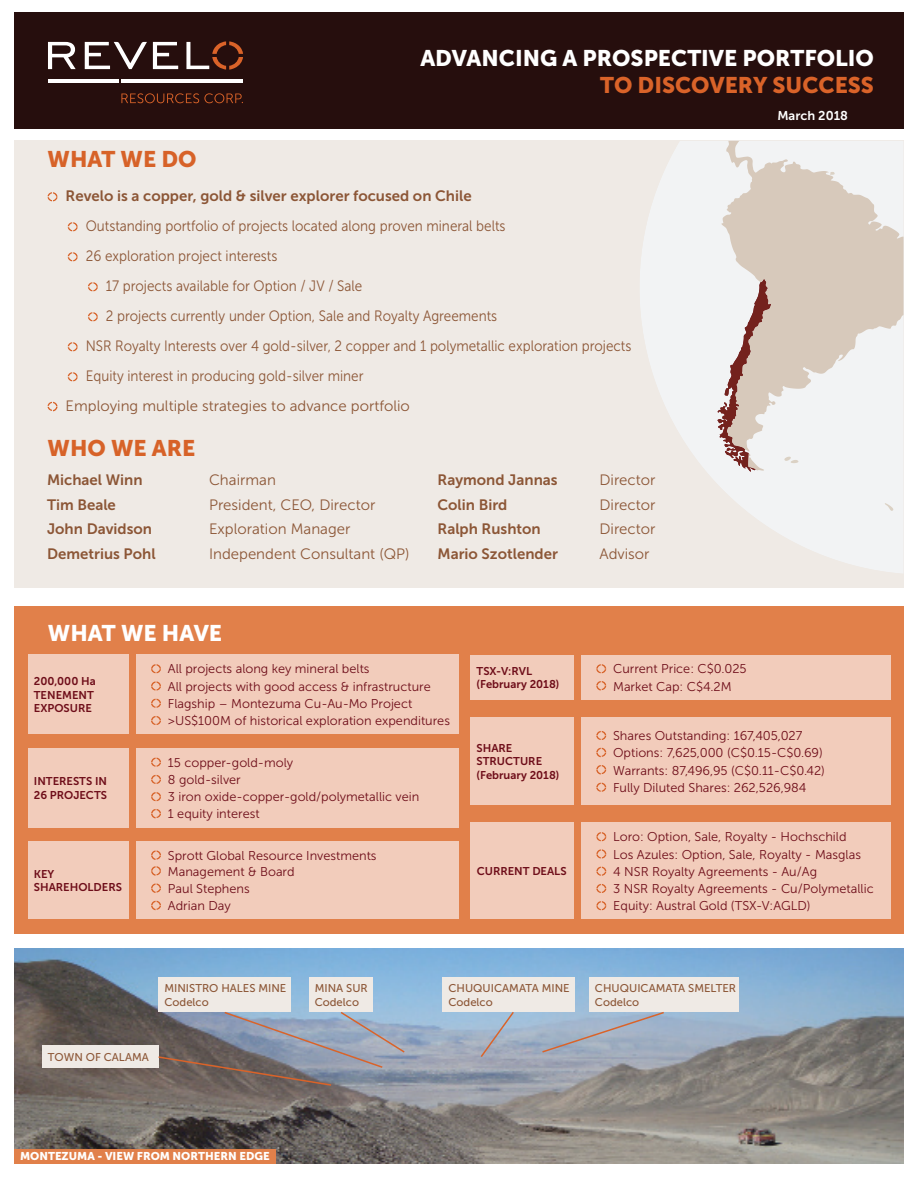
<style>
.page{position:relative;width:918px;height:1188px;background:#fff}
.page>*{position:absolute;margin:0;border:0;box-sizing:border-box;transform-origin:0 0}
.t1{font:22.5px "Museo Sans 900";color:#fff}
.t2{font:22.5px "Museo Sans 900";color:#da6329}
.t3{font:22.5px "Museo Sans 900";color:#d76228}
.t4{font:15px "Museo Sans 300";color:#8c5636;scale:.9 1}
.t5{font:15px "Museo Sans 300";color:#8c5636}
.t6{font:15px "Museo Sans 700";color:#8c5636}
.t7{font:12.75px/17.2px "Museo Sans 300";color:#6e0d19}
.t8{font:12.75px "Museo Sans 700";color:#fff}
.t9{font:11.25px/13.5px "Museo Sans 700";color:#6e0d19}
.t10{font:11.25px/13.5px "Museo Sans 500";color:#8c5636}
.t11{font:11.25px "Museo Sans 900";color:#fff}
</style>
<div class="page">
<img style="left:14px;top:948px;width:890px;height:215px">
<div style="left:14px;top:1149px;width:262px;height:14px;background:#e1804a"></div>
<div style="left:42px;top:1045px;width:116px;height:22px;background:#efeae5"></div>
<div style="left:158px;top:978px;width:133px;height:34px;background:#efeae5"></div>
<div style="left:309px;top:978px;width:64px;height:34px;background:#efeae5"></div>
<svg style="left:157px;top:1010px;width:249px;height:77px;background:#878a94"></svg>
<div style="left:442px;top:978px;width:133px;height:34px;background:#efeae5"></div>
<svg style="left:479px;top:1012px;width:36px;height:47px;background:#a5b1c2"></svg>
<div style="left:589px;top:978px;width:150px;height:34px;background:#efeae5"></div>
<svg style="left:541px;top:1011px;width:125px;height:43px;background:#a3b0c2"></svg>
<div style="left:14px;top:13px;width:890px;height:116px;background:#260e0d"></div>
<hr style="left:121px;top:80px;width:122px;height:3px;background:#fff">
<hr style="left:48px;top:80px;width:70px;height:3px;background:#fff">
<svg style="left:48px;top:42px;width:28px;height:27px"></svg>
<svg style="left:153px;top:42px;width:25px;height:27px"></svg>
<svg style="left:186px;top:41px;width:57px;height:29px"></svg>
<svg style="left:121px;top:93px;width:122px;height:10px"></svg>
<svg style="left:85px;top:42px;width:62px;height:27px"></svg>
<div style="left:14px;top:141px;width:890px;height:447px;background:#efeae5"></div>
<svg style="left:640px;top:141px;width:263px;height:432px;fill:#f2f3f4"></svg>
<svg style="left:885px;top:503px;width:8px;height:8px"></svg>
<svg style="left:711px;top:141px;width:193px;height:330px"></svg>
<svg style="left:717px;top:279px;width:54px;height:193px"></svg>
<svg style="left:48px;top:192px;width:10px;height:9px"></svg>
<svg style="left:68px;top:222px;width:10px;height:9px"></svg>
<svg style="left:68px;top:252px;width:10px;height:9px"></svg>
<svg style="left:88px;top:282px;width:10px;height:9px"></svg>
<svg style="left:88px;top:312px;width:10px;height:9px"></svg>
<svg style="left:68px;top:342px;width:10px;height:9px"></svg>
<svg style="left:68px;top:372px;width:10px;height:9px"></svg>
<svg style="left:48px;top:402px;width:10px;height:9px"></svg>
<div style="left:14px;top:606px;width:890px;height:327px;background:#e1804a"></div>
<div style="left:471px;top:823px;width:103px;height:96px;background:#f2ccbb"></div>
<div style="left:581px;top:823px;width:310px;height:96px;background:#f2ccbb"></div>
<svg style="left:596px;top:832px;width:10px;height:9px"></svg>
<svg style="left:596px;top:849px;width:10px;height:10px"></svg>
<svg style="left:596px;top:867px;width:10px;height:9px"></svg>
<svg style="left:596px;top:884px;width:10px;height:9px"></svg>
<svg style="left:596px;top:901px;width:10px;height:9px"></svg>
<div style="left:136px;top:748px;width:323px;height:79px;background:#f2ccbb"></div>
<svg style="left:151px;top:758px;width:10px;height:9px"></svg>
<svg style="left:151px;top:775px;width:10px;height:9px"></svg>
<svg style="left:151px;top:792px;width:10px;height:9px"></svg>
<svg style="left:151px;top:809px;width:10px;height:9px"></svg>
<div style="left:28px;top:748px;width:100px;height:79px;background:#f2ccbb"></div>
<div style="left:28px;top:841px;width:100px;height:78px;background:#f2ccbb"></div>
<div style="left:136px;top:841px;width:323px;height:78px;background:#f2ccbb"></div>
<svg style="left:151px;top:850px;width:10px;height:10px"></svg>
<svg style="left:151px;top:866px;width:10px;height:10px"></svg>
<svg style="left:151px;top:883px;width:10px;height:10px"></svg>
<svg style="left:151px;top:901px;width:10px;height:9px"></svg>
<div style="left:28px;top:655px;width:100px;height:79px;background:#f2ccbb"></div>
<div style="left:136px;top:655px;width:323px;height:79px;background:#f2ccbb"></div>
<svg style="left:151px;top:664px;width:10px;height:9px"></svg>
<svg style="left:151px;top:681px;width:10px;height:10px"></svg>
<svg style="left:151px;top:699px;width:10px;height:9px"></svg>
<svg style="left:151px;top:716px;width:10px;height:9px"></svg>
<div style="left:471px;top:655px;width:103px;height:45px;background:#f2ccbb"></div>
<div style="left:581px;top:655px;width:310px;height:45px;background:#f2ccbb"></div>
<svg style="left:596px;top:664px;width:10px;height:9px"></svg>
<svg style="left:596px;top:681px;width:10px;height:10px"></svg>
<div style="left:471px;top:717px;width:103px;height:88px;background:#f2ccbb"></div>
<div style="left:581px;top:717px;width:310px;height:88px;background:#f2ccbb"></div>
<svg style="left:596px;top:731px;width:10px;height:9px"></svg>
<svg style="left:596px;top:748px;width:10px;height:9px"></svg>
<svg style="left:596px;top:765px;width:10px;height:10px"></svg>
<svg style="left:596px;top:783px;width:10px;height:9px"></svg>
<h1 class="t1" style="left:420px;top:45px;width:455px">ADVANCING A PROSPECTIVE PORTFOLIO</h1>
<h1 class="t2" style="left:600px;top:72px;width:275px">TO DISCOVERY SUCCESS</h1>
<p class="t8" style="left:777px;top:109px;width:72px">March 2018</p>
<h1 class="t3" style="left:48px;top:146px;width:151px">WHAT WE DO</h1>
<p class="t6" style="left:66px;top:188px;width:408px">Revelo is a copper, gold &amp; silver explorer focused on Chile</p>
<p class="t4" style="left:86px;top:218px;width:468px">Outstanding portfolio of projects located along proven mineral belts</p>
<p class="t4" style="left:86px;top:248px;width:214px">26 exploration project interests</p>
<p class="t4" style="left:106px;top:278px;width:286px">17 projects available for Option / JV / Sale</p>
<p class="t4" style="left:106px;top:308px;width:436px">2 projects currently under Option, Sale and Royalty Agreements</p>
<p class="t4" style="left:86px;top:338px;width:608px">NSR Royalty Interests over 4 gold-silver, 2 copper and 1 polymetallic exploration projects</p>
<p class="t4" style="left:86px;top:368px;width:310px">Equity interest in producing gold-silver miner</p>
<p class="t5" style="left:66px;top:398px;width:346px">Employing multiple strategies to advance portfolio</p>
<h1 class="t3" style="left:48px;top:435px;width:149px">WHO WE ARE</h1>
<p class="t6" style="left:47px;top:471px;width:97px">Michael Winn</p>
<p class="t5" style="left:209px;top:472px;width:68px">Chairman</p>
<p class="t6" style="left:47px;top:496px;width:70px">Tim Beale</p>
<p class="t5" style="left:209px;top:496px;width:168px">President, CEO, Director</p>
<p class="t6" style="left:47px;top:521px;width:107px">John Davidson</p>
<p class="t5" style="left:209px;top:521px;width:143px">Exploration Manager</p>
<p class="t6" style="left:47px;top:546px;width:110px">Demetrius Pohl</p>
<p class="t5" style="left:209px;top:546px;width:202px">Independent Consultant (QP)</p>
<p class="t6" style="left:437px;top:471px;width:122px">Raymond Jannas</p>
<p class="t5" style="left:599px;top:472px;width:58px">Director</p>
<p class="t6" style="left:437px;top:496px;width:71px">Colin Bird</p>
<p class="t5" style="left:599px;top:496px;width:58px">Director</p>
<p class="t6" style="left:437px;top:521px;width:105px">Ralph Rushton</p>
<p class="t5" style="left:599px;top:521px;width:58px">Director</p>
<p class="t6" style="left:437px;top:546px;width:122px">Mario Szotlender</p>
<p class="t5" style="left:599px;top:546px;width:52px">Advisor</p>
<h1 class="t1" style="left:48px;top:620px;width:176px">WHAT WE HAVE</h1>
<p class="t9" style="left:34px;top:674px;width:63px">200,000 Ha<br>TENEMENT<br>EXPOSURE</p>
<p class="t9" style="left:34px;top:775px;width:75px">INTERESTS IN<br>26 PROJECTS</p>
<p class="t9" style="left:34px;top:867px;width:90px">KEY<br>SHAREHOLDERS</p>
<p class="t7" style="left:168px;top:660px;width:284px">All projects along key mineral belts<br>All projects with good access &amp; infrastructure Flagship – Montezuma Cu-Au-Mo Project &gt;US$100M of historical exploration expenditures</p>
<p class="t9" style="left:477px;top:664px;width:84px">TSX-V:RVL (February 2018)</p>
<p class="t7" style="left:613px;top:660px;width:135px">Current Price: C$0.025<br>Market Cap: C$4.2M</p>
<p class="t9" style="left:477px;top:741px;width:84px">SHARE<br>STRUCTURE (February 2018)</p>
<p class="t7" style="left:613px;top:727px;width:213px">Shares Outstanding: 167,405,027<br>Options: 7,625,000 (C$0.15-C$0.69)<br>Warrants: 87,496,95 (C$0.11-C$0.42)<br>Fully Diluted Shares: 262,526,984</p>
<p class="t7" style="left:168px;top:754px;width:253px">15 copper-gold-moly<br>8 gold-silver<br>3 iron oxide-copper-gold/polymetallic vein<br>1 equity interest</p>
<p class="t7" style="left:168px;top:848px;width:210px;line-height:15.8px">Sprott Global Resource Investments<br>Management &amp; Board</p>
<p class="t7" style="left:168px;top:880px;width:83px">Paul Stephens<br>Adrian Day</p>
<p class="t9" style="left:477px;top:865px;width:91px">CURRENT DEALS</p>
<p class="t7" style="left:613px;top:828px;width:262px">Loro: Option, Sale, Royalty - Hochschild<br>Los Azules: Option, Sale, Royalty - Masglas<br>4 NSR Royalty Agreements - Au/Ag<br>3 NSR Royalty Agreements - Cu/Polymetallic Equity: Austral Gold (TSX-V:AGLD)</p>
<p class="t10" style="left:164px;top:982px;width:123px">MINISTRO HALES MINE<br>Codelco</p>
<p class="t10" style="left:315px;top:982px;width:55px">MINA SUR<br>Codelco</p>
<p class="t10" style="left:448px;top:982px;width:123px">CHUQUICAMATA MINE<br>Codelco</p>
<p class="t10" style="left:595px;top:982px;width:143px">CHUQUICAMATA SMELTER<br>Codelco</p>
<p class="t10" style="left:48px;top:1050px;width:102px">TOWN OF CALAMA</p>
<p class="t11" style="left:20px;top:1150px;width:251px">MONTEZUMA - VIEW FROM NORTHERN EDGE</p>
</div>
